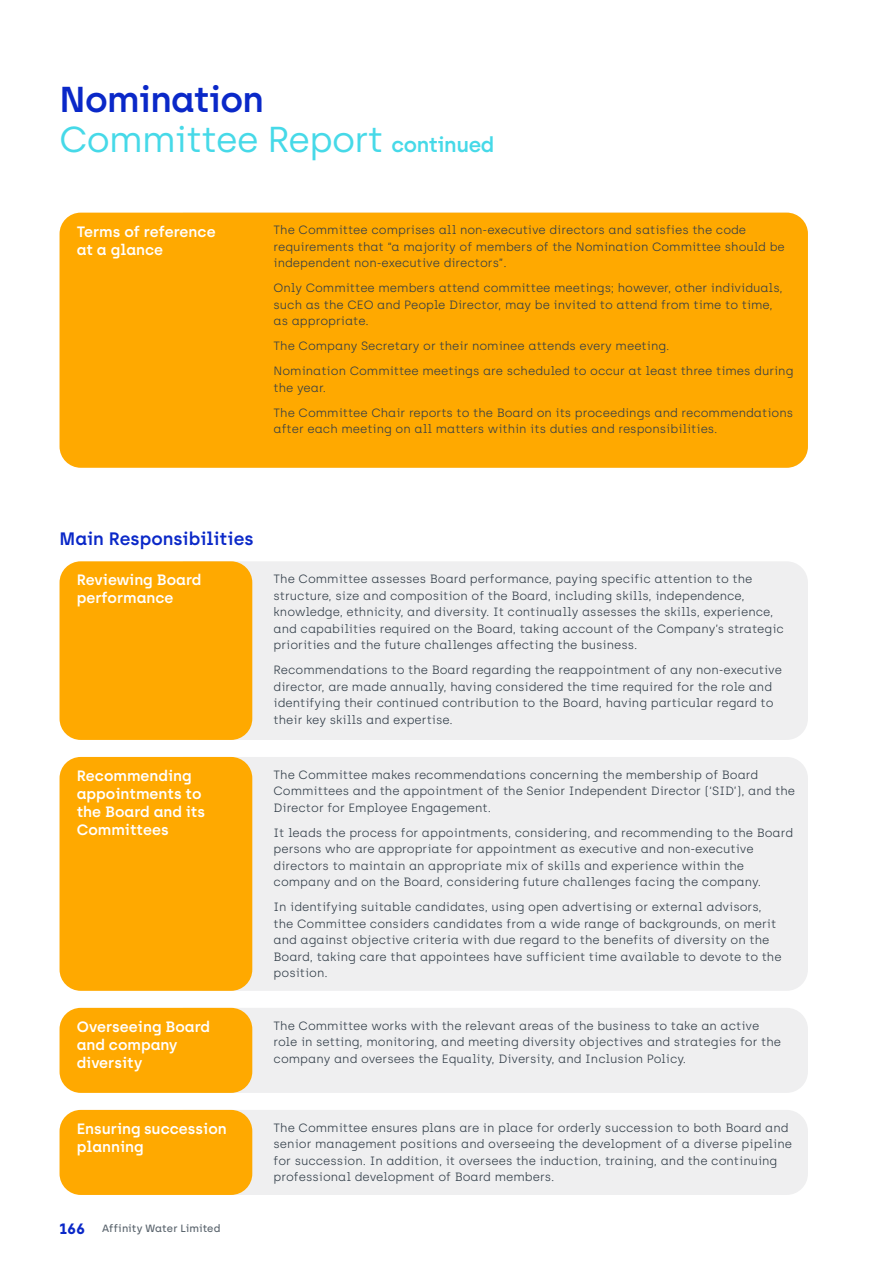
<style>
.page{position:relative;width:893px;height:1263px;background:#fff}
.page>*{position:absolute;margin:0;border:0;box-sizing:border-box;transform-origin:0 0}
.t1{font:36px/40.2px "Archia";letter-spacing:-.02em;color:#46d9e8}
.t2{font:600 18px "Archia";color:#0a28c8}
.t3{font:600 15px/18px "Archia";color:#fff}
.t4{font:300 12px/16.5px "Archia";color:#313d48}
.t5{font:500 10.5px "Archia";letter-spacing:.005em;color:#5a646d}
.s1{font-weight:600;color:#0a28c8}
.s2{font-weight:600;font-size:21px}
.s3{font-weight:700;font-size:15px;color:#0a28c8}
</style>
<div class="page">
<div style="left:235px;top:561px;width:573px;height:179px;background:#efeff0"></div>
<div style="left:60px;top:561px;width:192px;height:179px;background:#ffa900;border-radius:21px"></div>
<div style="left:235px;top:757px;width:573px;height:234px;background:#efeff0"></div>
<div style="left:60px;top:757px;width:192px;height:234px;background:#ffa900;border-radius:21px"></div>
<div style="left:235px;top:1008px;width:573px;height:85px;background:#efeff0"></div>
<div style="left:60px;top:1008px;width:192px;height:85px;background:#ffa900;border-radius:21px"></div>
<div style="left:235px;top:1110px;width:573px;height:85px;background:#efeff0"></div>
<div style="left:60px;top:1110px;width:192px;height:85px;background:#ffa900;border-radius:21px"></div>
<div style="left:60px;top:213px;width:748px;height:255px;background:#ffa900;border-radius:21px"></div>
<h1 class="t1" style="left:60px;top:79px;width:436px"><span class="s1">Nomination<br></span>Committee Report <span class="s2">continued</span></h1>
<p class="t3" style="left:77px;top:222px;width:140px">Terms of reference at a glance</p>
<p class="t4" style="left:274px;top:222px;width:513px">The Committee comprises all non-executive directors and satisfies the code requirements that “a majority of members of the Nomination Committee should be independent non-executive directors”.</p>
<p class="t4" style="left:274px;top:280px;width:511px">Only Committee members attend committee meetings; however, other individuals, such as the CEO and People Director, may be invited to attend from time to time, as appropriate.</p>
<p class="t4" style="left:274px;top:334px;width:521px;line-height:25px">The Company Secretary or their nominee attends every meeting.<br>Nomination Committee meetings are scheduled to occur at least three times during</p>
<p class="t4" style="left:274px;top:375px;width:521px;line-height:25px">the year.<br>The Committee Chair reports to the Board on its proceedings and recommendations</p>
<p class="t4" style="left:274px;top:421px;width:445px">after each meeting on all matters within its duties and responsibilities.</p>
<h2 class="t2" style="left:60px;top:528px;width:196px">Main Responsibilities</h2>
<p class="t3" style="left:77px;top:571px;width:126px">Reviewing Board performance</p>
<p class="t3" style="left:77px;top:766px;width:130px">Recommending appointments to the Board and its<br>Committees</p>
<p class="t3" style="left:77px;top:1017px;width:135px">Overseeing Board and company diversity</p>
<p class="t3" style="left:77px;top:1119px;width:152px">Ensuring succession planning</p>
<p class="t5" style="left:60px;top:1222px;width:162px"><span class="s3">166</span> Affinity Water Limited</p>
<p class="t4" style="left:274px;top:571px;width:512px">The Committee assesses Board performance, paying specific attention to the structure, size and composition of the Board, including skills, independence, knowledge, ethnicity, and diversity. It continually assesses the skills, experience, and capabilities required on the Board, taking account of the Company’s strategic priorities and the future challenges affecting the business.</p>
<p class="t4" style="left:274px;top:662px;width:510px">Recommendations to the Board regarding the reappointment of any non-executive director, are made annually, having considered the time required for the role and identifying their continued contribution to the Board, having particular regard to their key skills and expertise.</p>
<p class="t4" style="left:274px;top:766px;width:523px">The Committee makes recommendations concerning the membership of Board<br>Committees and the appointment of the Senior Independent Director (‘SID’), and the<br>Director for Employee Engagement.</p>
<p class="t4" style="left:274px;top:824px;width:521px">It leads the process for appointments, considering, and recommending to the Board persons who are appropriate for appointment as executive and non-executive directors to maintain an appropriate mix of skills and experience within the company and on the Board, considering future challenges facing the company.</p>
<p class="t4" style="left:274px;top:899px;width:510px">In identifying suitable candidates, using open advertising or external advisors, the Committee considers candidates from a wide range of backgrounds, on merit and against objective criteria with due regard to the benefits of diversity on the Board, taking care that appointees have sufficient time available to devote to the position.</p>
<p class="t4" style="left:274px;top:1017px;width:509px">The Committee works with the relevant areas of the business to take an active role in setting, monitoring, and meeting diversity objectives and strategies for the company and oversees the Equality, Diversity, and Inclusion Policy.</p>
<p class="t4" style="left:274px;top:1119px;width:520px">The Committee ensures plans are in place for orderly succession to both Board and senior management positions and overseeing the development of a diverse pipeline for succession. In addition, it oversees the induction, training, and the continuing professional development of Board members.</p>
</div>
